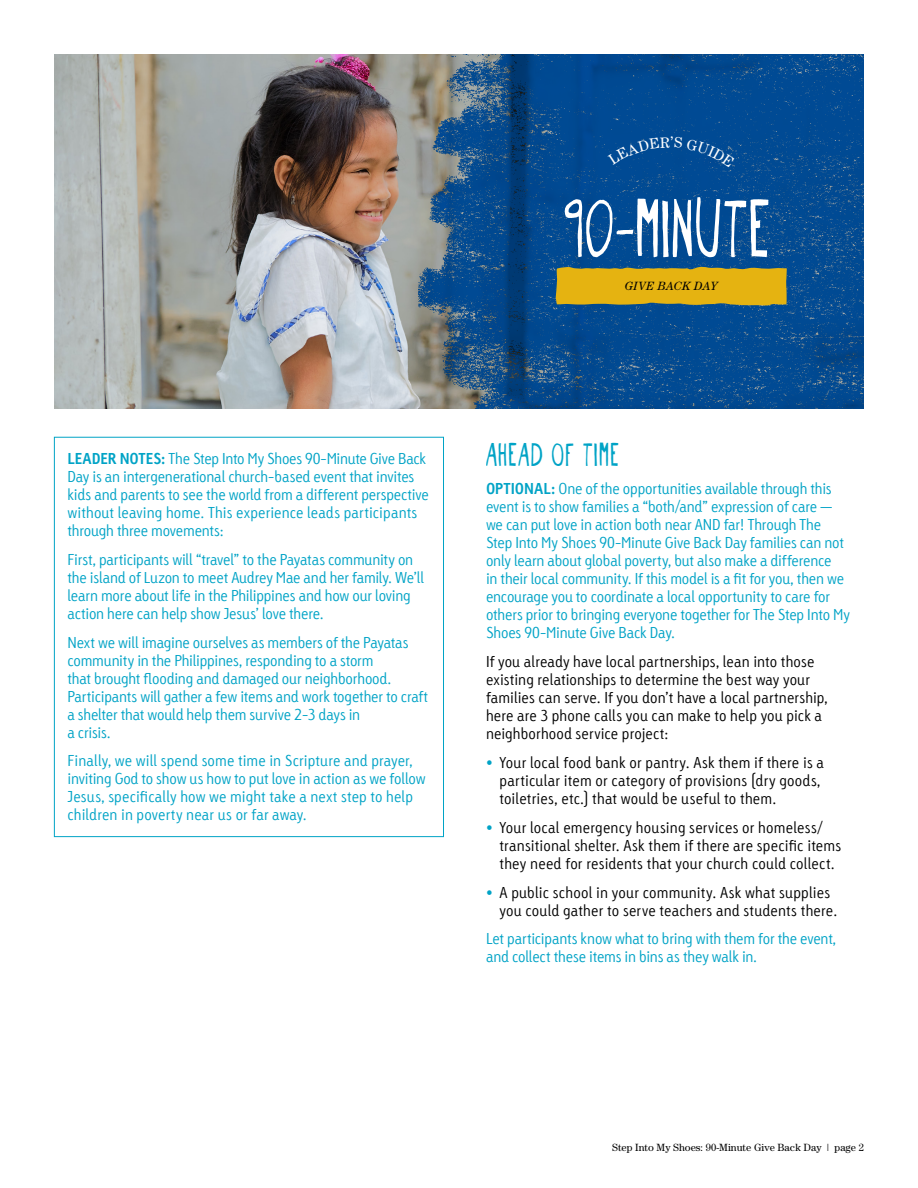
<style>
.page{position:relative;width:918px;height:1188px;background:#fff}
.page>*{position:absolute;margin:0;border:0;box-sizing:border-box;transform-origin:0 0}
.t1{font:90px "Oyster";letter-spacing:.01em;color:#fff}
.t2{font:36px "Oyster";letter-spacing:.035em;color:#00a3c6}
.t3{font:300 15px/18px "Tetria LT Com";letter-spacing:-.015em;color:#00a3c6}
.t4{font:300 15px/18px "Tetria LT Com";letter-spacing:.01em;color:#000}
.t5{font:300 15px/18px "Tetria LT Com";letter-spacing:.005em;color:#00a3c6}
.t6{font:italic 12px "Century Std";color:#000}
.t7{font:10.5px "Century Std";color:#000}
.s1{font-weight:700}
.s2{color:#00a3c6}
</style>
<div class="page">
<img style="left:54px;top:54px;width:365px;height:354px">
<img style="left:419px;top:54px;width:445px;height:354px">
<div style="left:54px;top:437px;width:390px;height:400px;border:1px solid #00a3c6"></div>
<svg style="left:556px;top:266px;width:231px;height:40px;background:#cda81e"></svg>
<div style="left:608px;top:137px;width:127px;height:30px;background:#004a94"></div>
<h1 class="t1" style="left:565px;top:178px;width:208px">90-MINUTE</h1>
<p class="t6" style="left:625px;top:279px;width:95px">GIVE BACK DAY</p>
<p class="t3" style="left:68px;top:450px;width:363px"><span class="s1">LEADER NOTES:</span> The Step Into My Shoes 90-Minute Give Back Day is an intergenerational church-based event that invites kids and parents to see the world from a different perspective without leaving home. This experience leads participants through three movements:</p>
<p class="t3" style="left:68px;top:550px;width:358px">First, participants will “travel” to the Payatas community on the island of Luzon to meet Audrey Mae and her family. We’ll learn more about life in the Philippines and how our loving action here can help show Jesus’ love there.</p>
<p class="t3" style="left:68px;top:633px;width:362px">Next we will imagine ourselves as members of the Payatas community in the Philippines, responding to a storm<br>that brought flooding and damaged our neighborhood.<br>Participants will gather a few items and work together to craft a shelter that would help them survive 2-3 days in<br>a crisis.</p>
<p class="t5" style="left:68px;top:752px;width:360px">Finally, we will spend some time in Scripture and prayer, inviting God to show us how to put love in action as we follow Jesus, specifically how we might take a next step to help children in poverty near us or far away.</p>
<h2 class="t2" style="left:486px;top:434px;width:135px">AHEAD OF TIME</h2>
<p class="t3" style="left:486px;top:480px;width:365px"><span class="s1">OPTIONAL:</span> One of the opportunities available through this event is to show families a “both/and” expression of care — we can put love in action both near AND far! Through The Step Into My Shoes 90-Minute Give Back Day families can not only learn about global poverty, but also make a difference<br>in their local community. If this model is a fit for you, then we encourage you to coordinate a local opportunity to care for others prior to bringing everyone together for The Step Into My Shoes 90-Minute Give Back Day.</p>
<p class="t4" style="left:486px;top:653px;width:343px">If you already have local partnerships, lean into those existing relationships to determine the best way your families can serve. If you don’t have a local partnership, here are 3 phone calls you can make to help you pick a neighborhood service project:</p>
<p class="t4" style="left:500px;top:754px;width:326px;text-indent:-14px"><span class="s2">•</span> Your local food bank or pantry. Ask them if there is a particular item or category of provisions (dry goods, toiletries, etc.) that would be useful to them.</p>
<p class="t4" style="left:500px;top:818px;width:343px;text-indent:-14px"><span class="s2">•</span> Your local emergency housing services or homeless/ transitional shelter. Ask them if there are specific items they need for residents that your church could collect.</p>
<p class="t4" style="left:500px;top:883px;width:339px;text-indent:-14px"><span class="s2">•</span> A public school in your community. Ask what supplies you could gather to serve teachers and students there.</p>
<p class="t3" style="left:486px;top:930px;width:352px">Let participants know what to bring with them for the event, and collect these items in bins as they walk in.</p>
<p class="t7" style="left:612px;top:1142px;width:253px">Step Into My Shoes: 90-Minute Give Back Day | page 2</p>
</div>
